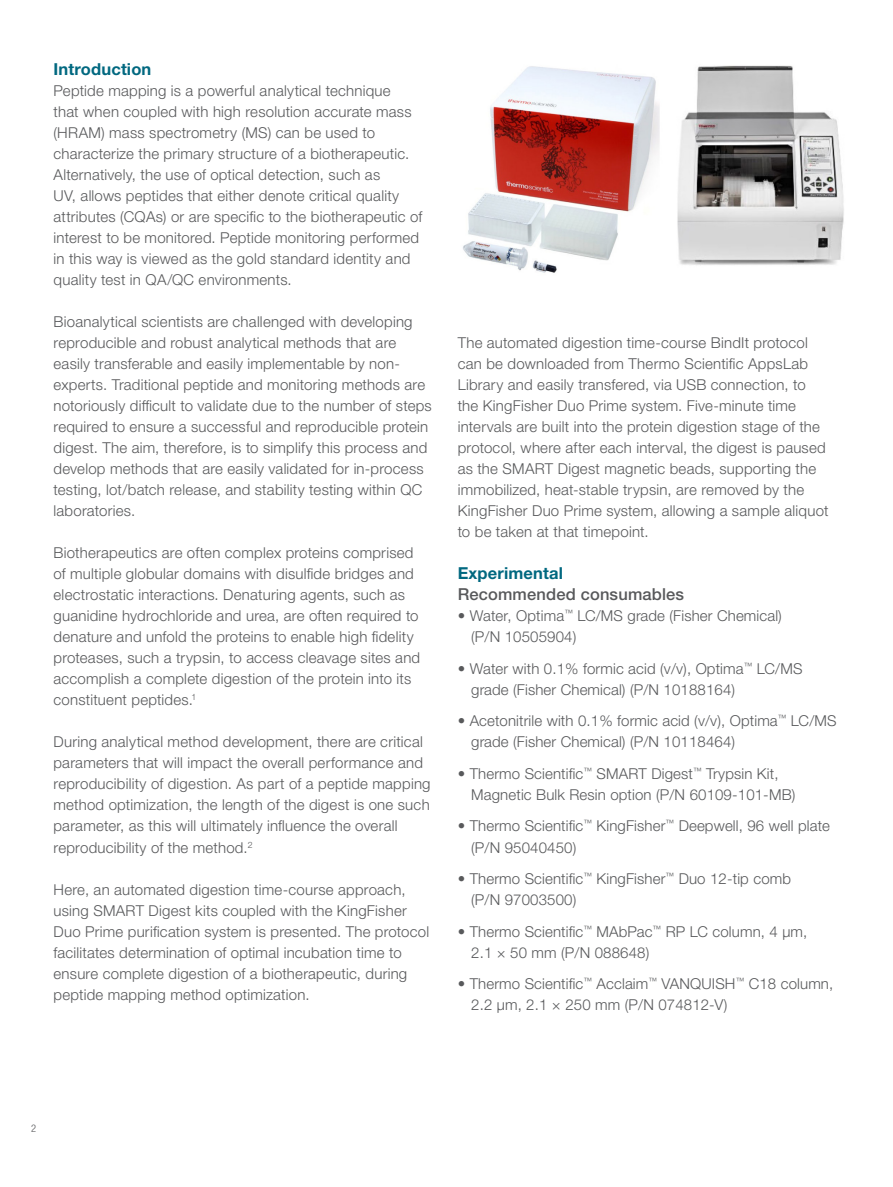
<style>
.page{position:relative;width:893px;height:1187px;background:#fff}
.page>*{position:absolute;margin:0;border:0;box-sizing:border-box;transform-origin:0 0}
.t1{font:700 16.5px "Helvetica Neue LTW1 G";letter-spacing:.01em;color:#006880}
.t2{font:500 16.5px "Helvetica Neue LTW1 G";letter-spacing:.01em;color:#58595b}
.t3{font:300 15px/21px "Helvetica Neue LTW1 G";letter-spacing:.015em;color:#58595b}
.t4{font:300 condensed 10.5px "Helvetica Neue LTW1 G";color:#58595b}
</style>
<div class="page">
<img style="left:463px;top:65px;width:381px;height:208px">
<p class="t1" style="left:54px;top:59px;width:99px">Introduction</p>
<p class="t3" style="left:54px;top:80px;width:370px">Peptide mapping is a powerful analytical technique<br>that when coupled with high resolution accurate mass (HRAM) mass spectrometry (MS) can be used to characterize the primary structure of a biotherapeutic.<br>Alternatively, the use of optical detection, such as<br>UV, allows peptides that either denote critical quality attributes (CQAs) or are specific to the biotherapeutic of interest to be monitored. Peptide monitoring performed in this way is viewed as the gold standard identity and quality test in QA/QC environments.</p>
<p class="t3" style="left:54px;top:311px;width:380px">Bioanalytical scientists are challenged with developing reproducible and robust analytical methods that are easily transferable and easily implementable by non&shy;experts. Traditional peptide and monitoring methods are notoriously difficult to validate due to the number of steps required to ensure a successful and reproducible protein digest. The aim, therefore, is to simplify this process and develop methods that are easily validated for in-process testing, lot/batch release, and stability testing within QC laboratories.</p>
<p class="t3" style="left:54px;top:542px;width:368px">Biotherapeutics are often complex proteins comprised of multiple globular domains with disulfide bridges and electrostatic interactions. Denaturing agents, such as guanidine hydrochloride and urea, are often required to denature and unfold the proteins to enable high fidelity proteases, such a trypsin, to access cleavage sites and accomplish a complete digestion of the protein into its constituent peptides.<sup>1</sup></p>
<p class="t3" style="left:54px;top:731px;width:379px">During analytical method development, there are critical parameters that will impact the overall performance and reproducibility of digestion. As part of a peptide mapping method optimization, the length of the digest is one such parameter, as this will ultimately influence the overall reproducibility of the method.<sup>2</sup></p>
<p class="t3" style="left:54px;top:878px;width:377px">Here, an automated digestion time-course approach, using SMART Digest kits coupled with the KingFisher Duo Prime purification system is presented. The protocol facilitates determination of optimal incubation time to ensure complete digestion of a biotherapeutic, during peptide mapping method optimization.</p>
<p class="t3" style="left:458px;top:332px;width:372px">The automated digestion time-course BindIt protocol can be downloaded from Thermo Scientific AppsLab Library and easily transfered, via USB connection, to the KingFisher Duo Prime system. Five-minute time intervals are built into the protein digestion stage of the protocol, where after each interval, the digest is paused as the SMART Digest magnetic beads, supporting the immobilized, heat-stable trypsin, are removed by the KingFisher Duo Prime system, allowing a sample aliquot to be taken at that timepoint.</p>
<p class="t1" style="left:458px;top:563px;width:107px">Experimental</p>
<p class="t2" style="left:458px;top:584px;width:228px">Recommended consumables</p>
<p class="t3" style="left:471px;top:605px;width:312px;text-indent:-13px">• Water, Optima<sup>™</sup> LC/MS grade (Fisher Chemical) (P/N 10505904)</p>
<p class="t3" style="left:471px;top:658px;width:333px;text-indent:-13px">• Water with 0.1% formic acid (v/v), Optima<sup>™</sup> LC/MS grade (Fisher Chemical) (P/N 10188164)</p>
<p class="t3" style="left:471px;top:710px;width:367px;text-indent:-13px">• Acetonitrile with 0.1% formic acid (v/v), Optima<sup>™</sup> LC/MS grade (Fisher Chemical) (P/N 10118464)</p>
<p class="t3" style="left:471px;top:763px;width:326px;text-indent:-14px">• Thermo Scientific<sup>™</sup> SMART Digest<sup>™</sup> Trypsin Kit,<br>Magnetic Bulk Resin option (P/N 60109-101-MB)</p>
<p class="t3" style="left:471px;top:815px;width:360px;text-indent:-13px">• Thermo Scientific<sup>™</sup> KingFisher<sup>™</sup> Deepwell, 96 well plate (P/N 95040450)</p>
<p class="t3" style="left:471px;top:868px;width:321px;text-indent:-14px">• Thermo Scientific<sup>™</sup> KingFisher<sup>™</sup> Duo 12-tip comb (P/N 97003500)</p>
<p class="t3" style="left:471px;top:920px;width:338px;text-indent:-14px">• Thermo Scientific<sup>™</sup> MAbPac<sup>™</sup> RP LC column, 4 µm,<br>2.1 × 50 mm (P/N 088648)</p>
<p class="t3" style="left:471px;top:973px;width:364px;text-indent:-13px">• Thermo Scientific<sup>™</sup> Acclaim<sup>™</sup> VANQUISH<sup>™</sup> C18 column,<br>2.2 μm, 2.1 × 250 mm (P/N 074812-V)</p>
<p class="t4" style="left:31px;top:1122px;width:7px">2</p>
</div>
